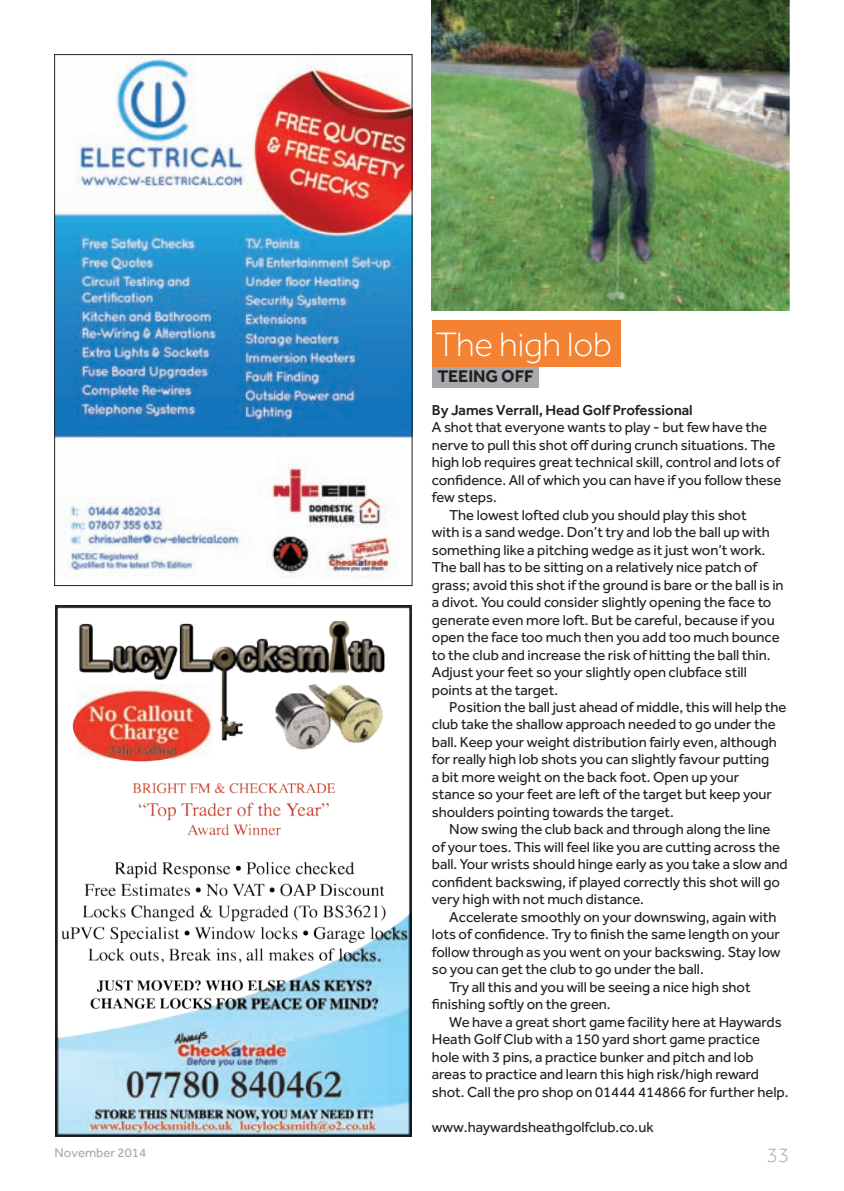
<style>
.page{position:relative;width:844px;height:1191px;background:#fff}
.page>*{position:absolute;margin:0;border:0;box-sizing:border-box;transform-origin:0 0}
.t1{font:300 35px "Effra";letter-spacing:-.005em;color:#fff}
.t2{font:300 21px "Effra";color:#a8a9ad}
.t3{font:700 17.5px "Effra";letter-spacing:-.005em;color:#231f20}
.t4{font:14.88px "Effra";letter-spacing:-.005em;color:#231f20}
.t5{font:500 14.88px "Effra";letter-spacing:-.005em;color:#231f20}
.t6{font:13.12px "Effra";color:#a8a9ad}
</style>
<div class="page">
<img style="left:55px;top:605px;width:356px;height:531px">
<img style="left:56px;top:58px;width:354px;height:520px">
<div style="left:432px;top:366px;width:106px;height:21px;background:#a8a9ad"></div>
<div style="left:432px;top:320px;width:188px;height:46px;background:#f48233"></div>
<img style="left:432px;top:0;width:357px;height:310px">
<h1 class="t1" style="left:435px;top:325px;width:178px">The high lob</h1>
<p class="t3" style="left:437px;top:366px;width:98px">TEEING OFF</p>
<p class="t5" style="left:432px;top:401px;width:262px">By James Verrall, Head Golf Professional</p>
<p class="t4" style="left:432px;top:418px;width:337px">A shot that everyone wants to play - but few have the</p>
<p class="t4" style="left:432px;top:436px;width:345px">nerve to pull this shot off during crunch situations. The</p>
<p class="t4" style="left:432px;top:453px;width:349px">high lob requires great technical skill, control and lots of</p>
<p class="t4" style="left:432px;top:471px;width:351px">confidence. All of which you can have if you follow these</p>
<p class="t4" style="left:432px;top:488px;width:67px">few steps.</p>
<p class="t4" style="left:449px;top:506px;width:299px">The lowest lofted club you should play this shot</p>
<p class="t4" style="left:432px;top:523px;width:339px">with is a sand wedge. Don’t try and lob the ball up with</p>
<p class="t4" style="left:432px;top:541px;width:335px">something like a pitching wedge as it just won’t work.</p>
<p class="t4" style="left:432px;top:558px;width:327px">The ball has to be sitting on a relatively nice patch of</p>
<p class="t4" style="left:432px;top:576px;width:353px">grass; avoid this shot if the ground is bare or the ball is in</p>
<p class="t4" style="left:432px;top:593px;width:341px">a divot. You could consider slightly opening the face to</p>
<p class="t4" style="left:432px;top:611px;width:344px">generate even more loft. But be careful, because if you</p>
<p class="t4" style="left:432px;top:628px;width:349px">open the face too much then you add too much bounce</p>
<p class="t4" style="left:432px;top:646px;width:340px">to the club and increase the risk of hitting the ball thin.</p>
<p class="t4" style="left:432px;top:663px;width:316px">Adjust your feet so your slightly open clubface still</p>
<p class="t4" style="left:432px;top:681px;width:128px">points at the target.</p>
<p class="t4" style="left:449px;top:698px;width:338px">Position the ball just ahead of middle, this will help the</p>
<p class="t4" style="left:432px;top:716px;width:345px">club take the shallow approach needed to go under the</p>
<p class="t4" style="left:432px;top:733px;width:346px">ball. Keep your weight distribution fairly even, although</p>
<p class="t4" style="left:432px;top:751px;width:339px">for really high lob shots you can slightly favour putting</p>
<p class="t4" style="left:432px;top:768px;width:308px">a bit more weight on the back foot. Open up your</p>
<p class="t4" style="left:432px;top:786px;width:341px">stance so your feet are left of the target but keep your</p>
<p class="t4" style="left:432px;top:803px;width:243px">shoulders pointing towards the target.</p>
<p class="t4" style="left:449px;top:821px;width:322px">Now swing the club back and through along the line</p>
<p class="t4" style="left:432px;top:838px;width:349px">of your toes. This will feel like you are cutting across the</p>
<p class="t4" style="left:432px;top:856px;width:357px">ball. Your wrists should hinge early as you take a slow and</p>
<p class="t4" style="left:432px;top:873px;width:349px">confident backswing, if played correctly this shot will go</p>
<p class="t4" style="left:432px;top:891px;width:214px">very high with not much distance.</p>
<p class="t4" style="left:449px;top:908px;width:329px">Accelerate smoothly on your downswing, again with</p>
<p class="t4" style="left:432px;top:926px;width:349px">lots of confidence. Try to finish the same length on your</p>
<p class="t4" style="left:432px;top:943px;width:350px">follow through as you went on your backswing. Stay low</p>
<p class="t4" style="left:432px;top:960px;width:273px">so you can get the club to go under the ball.</p>
<p class="t4" style="left:449px;top:978px;width:303px">Try all this and you will be seeing a nice high shot</p>
<p class="t4" style="left:432px;top:995px;width:180px">finishing softly on the green.</p>
<p class="t4" style="left:449px;top:1013px;width:334px">We have a great short game facility here at Haywards</p>
<p class="t4" style="left:432px;top:1030px;width:329px">Heath Golf Club with a 150 yard short game practice</p>
<p class="t4" style="left:432px;top:1048px;width:323px">hole with 3 pins, a practice bunker and pitch and lob</p>
<p class="t4" style="left:432px;top:1065px;width:328px">areas to practice and learn this high risk/high reward</p>
<p class="t4" style="left:432px;top:1083px;width:358px">shot. Call the pro shop on 01444 414866 for further help.</p>
<p class="t4" style="left:432px;top:1118px;width:223px">www.haywardsheathgolfclub.co.uk</p>
<p class="t6" style="left:55px;top:1144px;width:93px">November 2014</p>
<h2 class="t2" style="left:766px;top:1143px;width:24px">33</h2>
</div>
